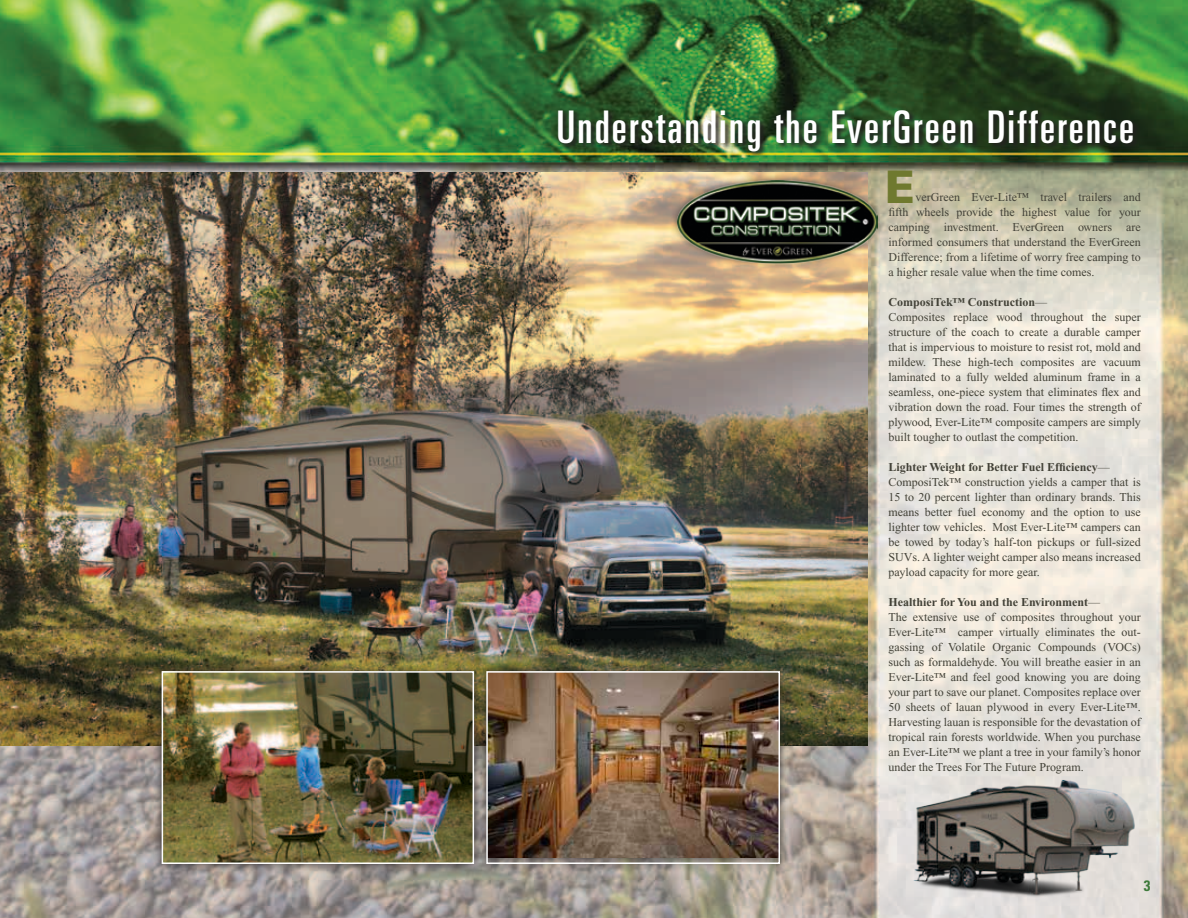
<style>
.page{position:relative;width:1188px;height:918px;background:#fff}
.page>*{position:absolute;margin:0;border:0;box-sizing:border-box;transform-origin:0 0}
.t1{font:ultra-condensed 45px "Univers LT Std";letter-spacing:.05em;color:#fff}
.t2{font:900 45px "Univers LT Std";color:#6f792f}
.t3{font:700 condensed 15px "Univers LT Std";color:#3e7a3a}
.t4{font:12px/15px "Times New Roman";color:#424137}
.s1{font-weight:700}
</style>
<div class="page">
<img style="left:0;top:0;width:1188px;height:918px">
<img style="left:0;top:172px;width:868px;height:574px">
<div style="left:153px;top:663px;width:329px;height:209px;background:#231f20;opacity:.75"></div>
<img style="left:165px;top:674px;width:306px;height:187px">
<div style="left:162px;top:671px;width:312px;height:193px;border:2px solid #fff"></div>
<div style="left:478px;top:663px;width:310px;height:209px;background:#231f20;opacity:.75"></div>
<img style="left:489px;top:674px;width:288px;height:183px">
<div style="left:486px;top:671px;width:294px;height:193px;border:2px solid #fff"></div>
<img style="left:900px;top:770px;width:247px;height:134px">
<img style="left:557px;top:109px;width:583px;height:50px">
<div style="left:669px;top:172px;width:215px;height:98px;background:#231f20;opacity:.55"></div>
<img style="left:677px;top:180px;width:201px;height:106px">
<h1 class="t1" style="left:557px;top:102px;width:579px">Understanding the EverGreen Difference</h1>
<h1 class="t2" style="left:885px;top:159px;width:32px">E</h1>
<p class="t4" style="left:889px;top:189px;width:254px;text-align:justify;text-indent:27px">verGreen Ever-Lite™ travel trailers and fifth wheels provide the highest value for your camping investment. EverGreen owners are informed consumers that understand the EverGreen Difference; from a lifetime of worry free camping to a higher resale value when the time comes.</p>
<p class="t4" style="left:889px;top:294px;width:254px"><span class="s1">ComposiTek™ Construction</span>—<br>Composites replace wood throughout the super structure of the coach to create a durable camper that is impervious to moisture to resist rot, mold and mildew. These high-tech composites are vacuum laminated to a fully welded aluminum frame in a seamless, one-piece system that eliminates flex and vibration down the road. Four times the strength of plywood, Ever-Lite™ composite campers are simply built tougher to outlast the competition.</p>
<p class="t4" style="left:889px;top:459px;width:254px"><span class="s1">Lighter Weight for Better Fuel Efficiency</span>— ComposiTek™ construction yields a camper that is 15 to 20 percent lighter than ordinary brands. This means better fuel economy and the option to use lighter tow vehicles. Most Ever-Lite™ campers can be towed by today’s half-ton pickups or full-sized SUVs. A lighter weight camper also means increased payload capacity for more gear.</p>
<p class="t4" style="left:889px;top:594px;width:254px"><span class="s1">Healthier for You and the Environment</span>—<br>The extensive use of composites throughout your Ever-Lite™ camper virtually eliminates the out&shy;gassing of Volatile Organic Compounds (VOCs) such as formaldehyde. You will breathe easier in an Ever-Lite™ and feel good knowing you are doing your part to save our planet. Composites replace over 50 sheets of lauan plywood in every Ever-Lite™.<br>Harvesting lauan is responsible for the devastation of tropical rain forests worldwide. When you purchase an Ever-Lite™ we plant a tree in your family’s honor under the Trees For The Future Program.</p>
<p class="t3" style="left:1144px;top:876px;width:8px">3</p>
</div>
